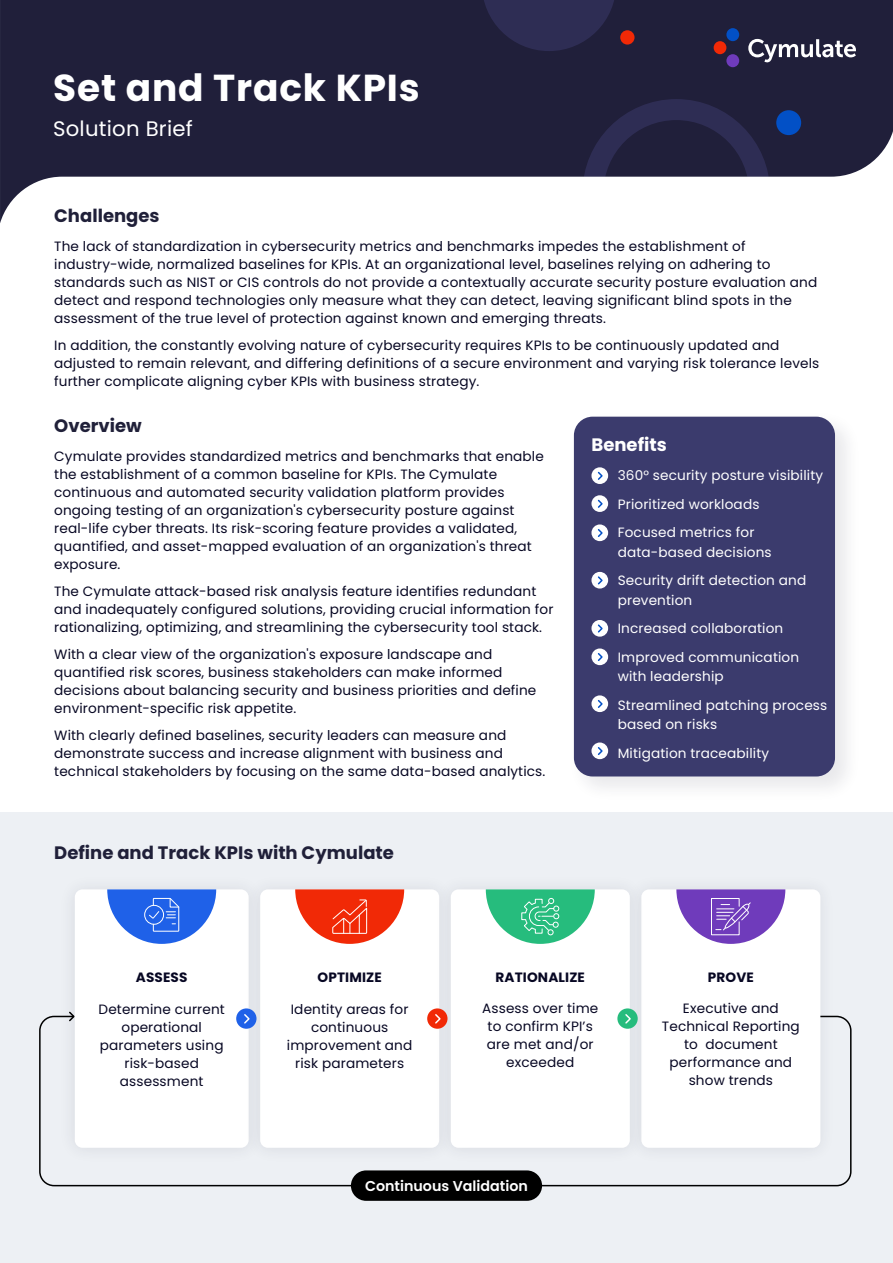
<style>
.page{position:relative;width:893px;height:1263px;background:#fff}
.page>*{position:absolute;margin:0;border:0;box-sizing:border-box;transform-origin:0 0}
.t1{font:700 37.5px "Poppins";letter-spacing:.02em;color:#fff}
.t2{font:21px "Poppins";letter-spacing:.01em;color:#fff}
.t3{font:700 18px "Poppins";color:#202039}
.t4{font:700 18px "Poppins";color:#fff}
.t5{font:600 14.25px "Poppins";color:#fff}
.t6{font:13.5px/18px "Poppins";letter-spacing:.01em;color:#070723}
.t7{font:13.5px/28.5px "Poppins";letter-spacing:.01em;color:#fff}
.t8{font:700 13.5px "Poppins";letter-spacing:.01em;color:#070723}
</style>
<div class="page">
<div style="left:0;top:813px;width:893px;height:450px;background:#edf0f4"></div>
<svg style="left:0;top:0;width:893px;height:223px;fill:#201f3a"></svg>
<svg style="left:582px;top:99px;width:188px;height:78px"></svg>
<svg style="left:482px;top:0;width:134px;height:51px"></svg>
<div style="left:620px;top:30px;width:14px;height:15px;background:#f12906;border-radius:50%"></div>
<div style="left:776px;top:110px;width:25px;height:25px;background:#0250c6;border-radius:50%"></div>
<svg style="left:748px;top:39px;width:108px;height:23px"></svg>
<div style="left:714px;top:41px;width:12px;height:13px;background:#f12906;border-radius:50%"></div>
<div style="left:726px;top:28px;width:13px;height:13px;background:#0250c6;border-radius:50%"></div>
<div style="left:726px;top:54px;width:13px;height:13px;background:#6f3bbb;border-radius:50%"></div>
<div style="left:75px;top:889px;width:174px;height:259px;background:#fff;border-radius:8px"></div>
<img style="left:238px;top:882px;width:189px;height:274px">
<div style="left:260px;top:889px;width:179px;height:259px;background:#fff;border-radius:8px"></div>
<div style="left:641px;top:889px;width:179px;height:259px;background:#fff;border-radius:8px"></div>
<img style="left:429px;top:889px;width:223px;height:260px">
<div style="left:451px;top:889px;width:179px;height:259px;background:#fff;border-radius:8px"></div>
<img style="left:573px;top:416px;width:274px;height:372px">
<div style="left:574px;top:417px;width:261px;height:359px;background:#3b3b6d;border-radius:19px"></div>
<div style="left:591px;top:467px;width:17px;height:17px;background:#fff;border-radius:50%"></div>
<svg style="left:597px;top:471px;width:6px;height:9px"></svg>
<div style="left:591px;top:495px;width:17px;height:17px;background:#fff;border-radius:50%"></div>
<svg style="left:597px;top:499px;width:6px;height:9px"></svg>
<div style="left:591px;top:524px;width:17px;height:17px;background:#fff;border-radius:50%"></div>
<svg style="left:597px;top:529px;width:6px;height:8px"></svg>
<div style="left:591px;top:572px;width:17px;height:16px;background:#fff;border-radius:50%"></div>
<svg style="left:597px;top:576px;width:6px;height:9px"></svg>
<div style="left:591px;top:620px;width:17px;height:17px;background:#fff;border-radius:50%"></div>
<svg style="left:597px;top:624px;width:6px;height:9px"></svg>
<div style="left:591px;top:648px;width:17px;height:17px;background:#fff;border-radius:50%"></div>
<svg style="left:597px;top:653px;width:6px;height:8px"></svg>
<div style="left:591px;top:695px;width:17px;height:17px;background:#fff;border-radius:50%"></div>
<svg style="left:597px;top:700px;width:6px;height:8px"></svg>
<div style="left:591px;top:742px;width:17px;height:17px;background:#fff;border-radius:50%"></div>
<svg style="left:597px;top:747px;width:6px;height:8px"></svg>
<svg style="left:295px;top:889px;width:109px;height:55px"></svg>
<svg style="left:486px;top:889px;width:109px;height:55px"></svg>
<div style="left:236px;top:1008px;width:20px;height:21px;background:#1f61e8;border-radius:50%"></div>
<svg style="left:244px;top:1014px;width:6px;height:10px"></svg>
<div style="left:427px;top:1008px;width:20px;height:21px;background:#f12906;border-radius:50%"></div>
<svg style="left:435px;top:1014px;width:6px;height:10px"></svg>
<div style="left:617px;top:1008px;width:21px;height:21px;background:#26bc7d;border-radius:50%"></div>
<svg style="left:625px;top:1014px;width:6px;height:10px"></svg>
<div style="left:39px;top:1016px;width:812px;height:170px;border:2px solid #000;border-radius:14px"></div>
<svg style="left:68px;top:1010px;width:8px;height:13px"></svg>
<div style="left:351px;top:1170px;width:191px;height:31px;background:#000;border-radius:15px"></div>
<svg style="left:107px;top:889px;width:109px;height:55px"></svg>
<svg style="left:676px;top:889px;width:109px;height:55px"></svg>
<h1 class="t1" style="left:53px;top:71px;width:368px">Set and Track KPIs</h1>
<h2 class="t2" style="left:53px;top:116px;width:141px">Solution Brief</h2>
<h3 class="t3" style="left:54px;top:208px;width:107px">Challenges</h3>
<p class="t6" style="left:54px;top:237px;width:764px">The lack of standardization in cybersecurity metrics and benchmarks impedes the establishment of industry-wide, normalized baselines for KPIs. At an organizational level, baselines relying on adhering to standards such as NIST or CIS controls do not provide a contextually accurate security posture evaluation and detect and respond technologies only measure what they can detect, leaving significant blind spots in the assessment of the true level of protection against known and emerging threats.</p>
<p class="t6" style="left:54px;top:336px;width:766px">In addition, the constantly evolving nature of cybersecurity requires KPIs to be continuously updated and adjusted to remain relevant, and differing definitions of a secure environment and varying risk tolerance levels further complicate aligning cyber KPIs with business strategy.</p>
<h3 class="t3" style="left:54px;top:418px;width:89px">Overview</h3>
<p class="t6" style="left:54px;top:447px;width:491px">Cymulate provides standardized metrics and benchmarks that enable the establishment of a common baseline for KPIs. The Cymulate continuous and automated security validation platform provides ongoing testing of an organization's cybersecurity posture against real-life cyber threats. Its risk-scoring feature provides a validated, quantified, and asset-mapped evaluation of an organization's threat exposure.</p>
<p class="t6" style="left:54px;top:582px;width:501px">The Cymulate attack-based risk analysis feature identifies redundant and inadequately configured solutions, providing crucial information for rationalizing, optimizing, and streamlining the cybersecurity tool stack.</p>
<p class="t6" style="left:54px;top:645px;width:484px">With a clear view of the organization's exposure landscape and quantified risk scores, business stakeholders can make informed decisions about balancing security and business priorities and define environment-specific risk appetite.</p>
<p class="t6" style="left:54px;top:726px;width:493px">With clearly defined baselines, security leaders can measure and demonstrate success and increase alignment with business and technical stakeholders by focusing on the same data-based analytics.</p>
<h3 class="t4" style="left:591px;top:436px;width:77px">Benefits</h3>
<p class="t7" style="left:618px;top:461px;width:207px">360° security posture visibility<br>Prioritized workloads<br>Focused metrics for</p>
<p class="t7" style="left:618px;top:538px;width:190px">data-based decisions<br>Security drift detection and</p>
<p class="t7" style="left:618px;top:586px;width:183px">prevention<br>Increased collaboration<br>Improved communication</p>
<p class="t7" style="left:618px;top:662px;width:211px">with leadership<br>Streamlined patching process</p>
<p class="t7" style="left:618px;top:710px;width:153px">based on risks<br>Mitigation traceability</p>
<h3 class="t3" style="left:54px;top:845px;width:341px">Define and Track KPIs with Cymulate</h3>
<p class="t8" style="left:136px;top:971px;width:53px">ASSESS</p>
<p class="t8" style="left:317px;top:971px;width:66px">OPTIMIZE</p>
<p class="t8" style="left:495px;top:971px;width:91px">RATIONALIZE</p>
<p class="t8" style="left:708px;top:971px;width:47px">PROVE</p>
<p class="t6" style="left:99px;top:1000px;width:128px;text-align:center">Determine current operational parameters using risk-based assessment</p>
<p class="t6" style="left:287px;top:1000px;width:127px;text-align:center">Identity areas for continuous improvement and risk parameters</p>
<p class="t6" style="left:482px;top:1000px;width:118px;text-align:center">Assess over time to confirm KPI’s are met and/or exceeded</p>
<p class="t6" style="left:662px;top:1000px;width:139px;text-align:center">Executive and<br>Technical Reporting to document performance and show trends</p>
<p class="t5" style="left:365px;top:1179px;width:164px">Continuous Validation</p>
</div>
